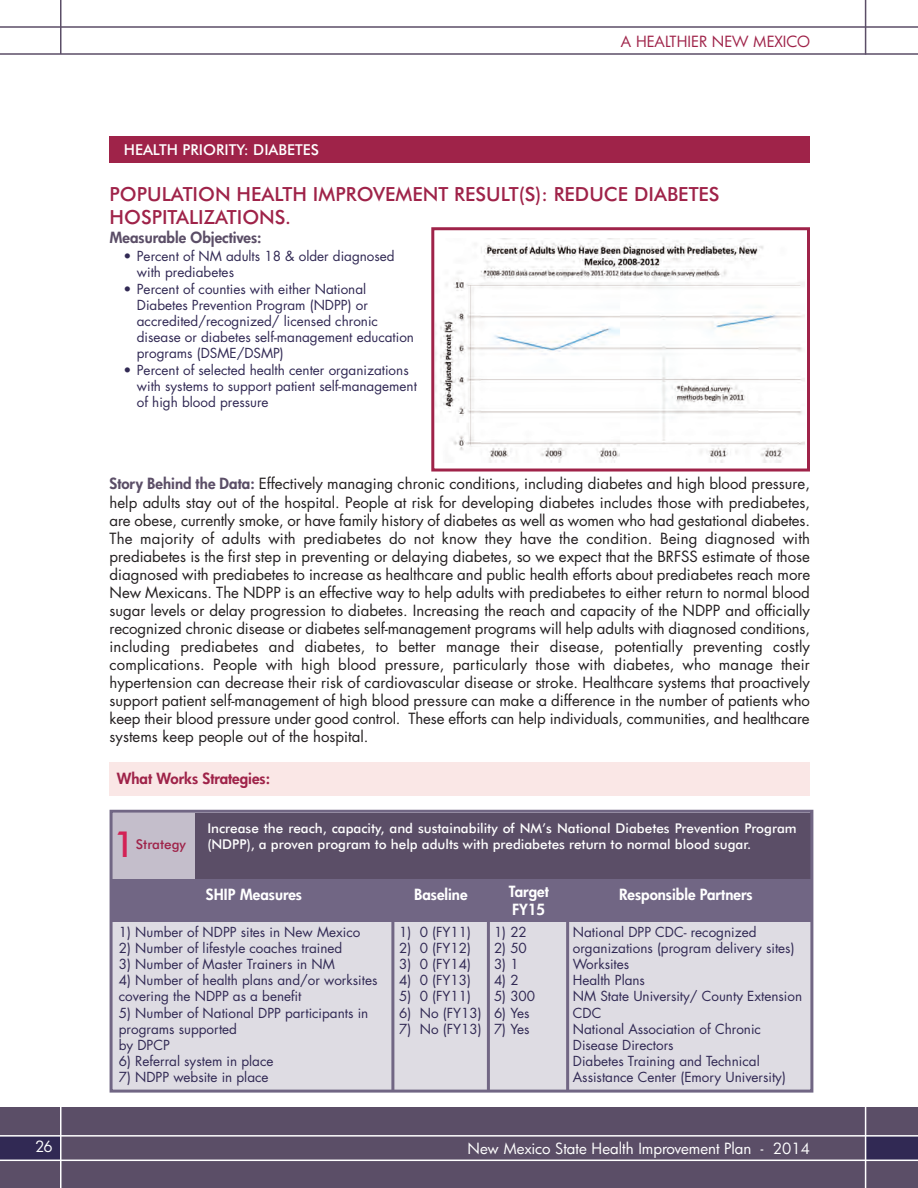
<style>
.page{position:relative;width:918px;height:1188px;background:#fff}
.page>*{position:absolute;margin:0;border:0;box-sizing:border-box;transform-origin:0 0}
.t1{font:500 36px "Futura BT";color:#d32356}
.t2{font:500 19.5px/23.4px "Futura BT";color:#9f2349}
.t3{font:15px/18px "Futura Std";color:#231f20;text-align:justify}
.t4{font:800 15px/18px "Futura";color:#fff}
.t5{font:15px "Futura";color:#fff}
.t6{font:500 15px "Futura BT";color:#fff}
.t7{font:800 15px "Futura";color:#5b4e67}
.t8{font:800 15px "Futura";color:#9f2349}
.t9{font:15px "Futura";color:#9f2349}
.t10{font:13.5px/16.2px "Futura Std";color:#312954}
.t11{font:500 13.5px/16.2px "Futura BT";color:#fff}
.t12{font:500 13.5px "Futura BT";color:#9f2349}
.s1{font-family:"Futura";font-weight:800;color:#5b4e67}
</style>
<div class="page">
<div style="left:112px;top:911px;width:700px;height:179px;background:#dedce3"></div>
<div style="left:112px;top:813px;width:84px;height:67px;background:#c4becb"></div>
<div style="left:195px;top:813px;width:617px;height:67px;background:#5b4e67"></div>
<div style="left:112px;top:880px;width:700px;height:42px;background:#716684"></div>
<hr style="left:391px;top:909px;width:3px;height:183px;background:#716684">
<hr style="left:487px;top:909px;width:3px;height:182px;background:#716684">
<hr style="left:566px;top:909px;width:3px;height:182px;background:#716684">
<div style="left:0;top:1107px;width:918px;height:81px;background:#5b4e67"></div>
<div style="left:866px;top:1136px;width:52px;height:25px;background:#312954"></div>
<div style="left:0;top:1136px;width:61px;height:24px;background:#312954"></div>
<hr style="left:0;top:1160px;width:918px;height:1px;background:#fff">
<hr style="left:0;top:1135px;width:918px;height:2px;background:#fff">
<hr style="left:60px;top:1104px;width:1px;height:84px;background:#fff">
<hr style="left:60px;top:0;width:2px;height:54px;background:#5b4e67">
<hr style="left:865px;top:1104px;width:1px;height:84px;background:#fff">
<hr style="left:865px;top:0;width:1px;height:55px;background:#5b4e67">
<hr style="left:0;top:53px;width:918px;height:2px;background:#5b4e67">
<hr style="left:0;top:26px;width:918px;height:2px;background:#5b4e67">
<div style="left:110px;top:762px;width:700px;height:34px;background:#fae7e6"></div>
<div style="left:431px;top:227px;width:379px;height:245px;border:3px solid #9f2349"></div>
<img style="left:436px;top:239px;width:371px;height:224px">
<div style="left:110px;top:136px;width:700px;height:27px;background:#9f2349"></div>
<div style="left:110px;top:810px;width:703px;height:283px;border:3px solid #716684"></div>
<p class="t6" style="left:124px;top:141px;width:197px">HEALTH PRIORITY: DIABETES</p>
<p class="t9" style="left:621px;top:33px;width:191px">A HEALTHIER NEW MEXICO</p>
<h2 class="t2" style="left:110px;top:182px;width:612px">POPULATION HEALTH IMPROVEMENT RESULT(S): REDUCE DIABETES<br>HOSPITALIZATIONS.</h2>
<p class="t7" style="left:110px;top:230px;width:153px">Measurable Objectives:</p>
<p class="t10" style="left:137px;top:249px;width:259px;text-indent:-14px">• Percent of NM adults 18 &amp; older diagnosed with prediabetes</p>
<p class="t10" style="left:137px;top:282px;width:279px;text-indent:-14px">• Percent of counties with either National Diabetes Prevention Program (NDPP) or accredited/recognized/ licensed chronic disease or diabetes self-management education programs (DSME/DSMP)</p>
<p class="t10" style="left:137px;top:363px;width:282px;text-indent:-14px">• Percent of selected health center organizations with systems to support patient self-management of high blood pressure</p>
<p class="t3" style="left:110px;top:476px;width:702px"><span class="s1">Story Behind the Data:</span> Effectively managing chronic conditions, including diabetes and high blood pressure, help adults stay out of the hospital. People at risk for developing diabetes includes those with prediabetes, are obese, currently smoke, or have family history of diabetes as well as women who had gestational diabetes.<br>The majority of adults with prediabetes do not know they have the condition. Being diagnosed with prediabetes is the first step in preventing or delaying diabetes, so we expect that the BRFSS estimate of those diagnosed with prediabetes to increase as healthcare and public health efforts about prediabetes reach more New Mexicans. The NDPP is an effective way to help adults with prediabetes to either return to normal blood sugar levels or delay progression to diabetes. Increasing the reach and capacity of the NDPP and officially recognized chronic disease or diabetes self-management programs will help adults with diagnosed conditions, including prediabetes and diabetes, to better manage their disease, potentially preventing costly complications. People with high blood pressure, particularly those with diabetes, who manage their hypertension can decrease their risk of cardiovascular disease or stroke. Healthcare systems that proactively support patient self-management of high blood pressure can make a difference in the number of patients who keep their blood pressure under good control. These efforts can help individuals, communities, and healthcare systems keep people out of the hospital.</p>
<p class="t8" style="left:117px;top:770px;width:155px">What Works Strategies:</p>
<p class="t11" style="left:207px;top:820px;width:591px">Increase the reach, capacity, and sustainability of NM’s National Diabetes Prevention Program (NDPP), a proven program to help adults with prediabetes return to normal blood sugar.</p>
<p class="t4" style="left:206px;top:886px;width:98px">SHIP M easures</p>
<p class="t4" style="left:414px;top:886px;width:55px">Baseline</p>
<p class="t4" style="left:509px;top:883px;width:42px">Target<br>FY15</p>
<p class="t4" style="left:619px;top:886px;width:135px">Responsible Partners</p>
<p class="t10" style="left:119px;top:925px;width:243px">1) Number of NDPP sites in New Mexico</p>
<p class="t10" style="left:119px;top:941px;width:225px">2) Number of lifestyle coaches trained</p>
<p class="t10" style="left:119px;top:957px;width:218px">3) Number of Master Trainers in NM</p>
<p class="t10" style="left:119px;top:973px;width:260px">4) Number of health plans and/or worksites covering the NDPP as a benefit</p>
<p class="t10" style="left:119px;top:1006px;width:251px">5) Number of National DPP participants in programs supported<br>by DPCP</p>
<p class="t10" style="left:119px;top:1054px;width:156px">6) Referral system in place</p>
<p class="t10" style="left:119px;top:1071px;width:151px">7) NDPP website in place</p>
<h1 class="t1" style="left:113px;top:824px;width:23px">1</h1>
<p class="t12" style="left:136px;top:837px;width:52px">Strategy</p>
<p class="t10" style="left:573px;top:925px;width:231px">National DPP CDC- recognized organizations (program delivery sites)<br>Worksites<br>Health Plans<br>NM State University/ County Extension<br>CDC<br>National Association of Chronic<br>Disease Directors<br>Diabetes Training and Technical<br>Assistance Center (Emory University)</p>
<p class="t10" style="left:399px;top:925px;width:73px">1) 0 (FY11)</p>
<p class="t10" style="left:399px;top:941px;width:73px">2) 0 (FY12)</p>
<p class="t10" style="left:399px;top:957px;width:73px">3) 0 (FY14)</p>
<p class="t10" style="left:399px;top:973px;width:73px">4) 0 (FY13)</p>
<p class="t10" style="left:399px;top:990px;width:73px">5) 0 (FY11)</p>
<p class="t10" style="left:399px;top:1006px;width:84px">6) No (FY13)</p>
<p class="t10" style="left:399px;top:1022px;width:84px">7) No (FY13)</p>
<p class="t10" style="left:494px;top:925px;width:34px">1) 22</p>
<p class="t10" style="left:494px;top:941px;width:34px">2) 50</p>
<p class="t10" style="left:494px;top:957px;width:26px">3) 1</p>
<p class="t10" style="left:494px;top:973px;width:26px">4) 2</p>
<p class="t10" style="left:494px;top:990px;width:43px">5) 300</p>
<p class="t10" style="left:494px;top:1006px;width:37px">6) Yes</p>
<p class="t10" style="left:494px;top:1022px;width:37px">7) Yes</p>
<p class="t5" style="left:35px;top:1138px;width:19px">26</p>
<p class="t5" style="left:468px;top:1140px;width:344px">New Mexico State Health Improvement Plan - 2014</p>
</div>
